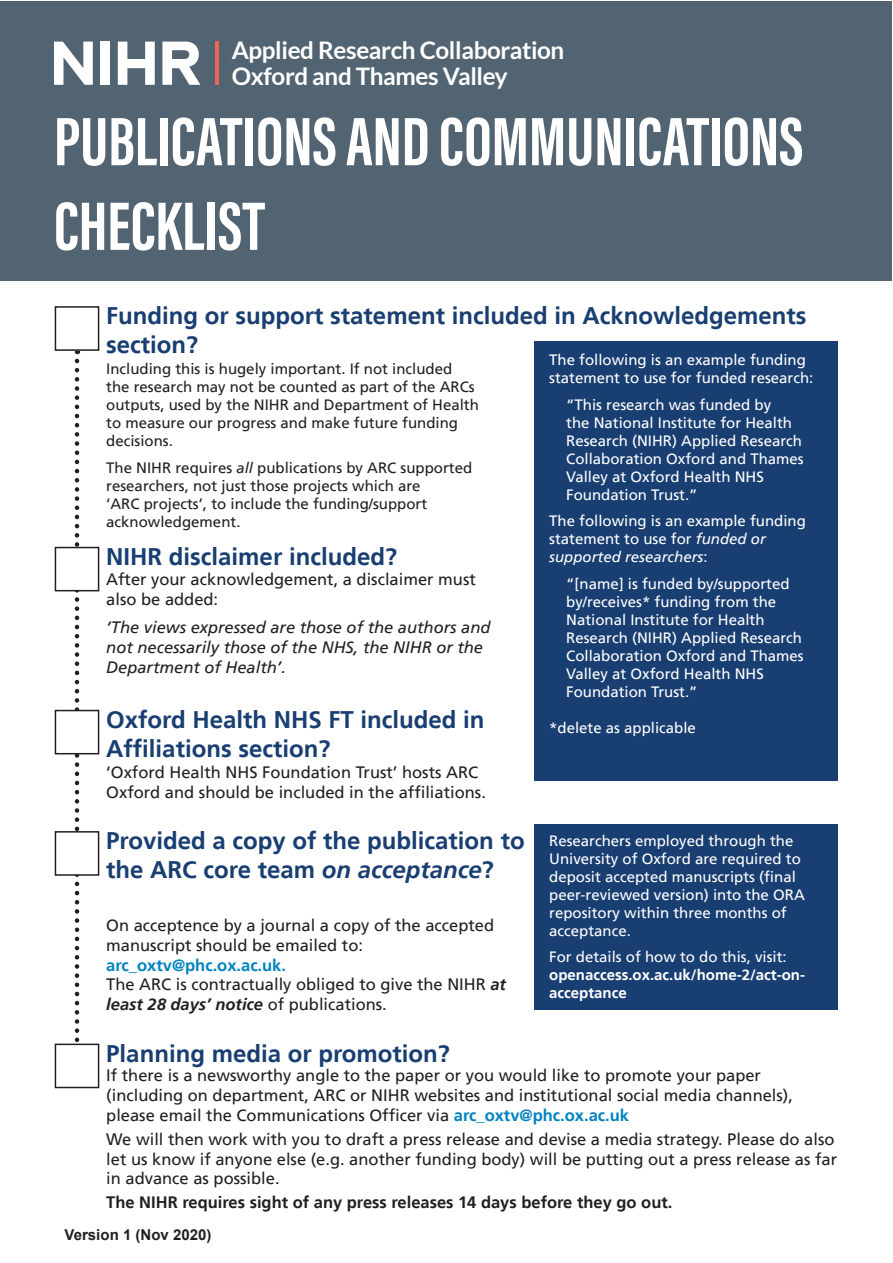
<style>
.page{position:relative;width:893px;height:1263px;background:#fff}
.page>*{position:absolute;margin:0;border:0;box-sizing:border-box;transform-origin:0 0}
.t1{font:700 70.5px/84.6px "Acumin Pro Extra Cond";color:#fff}
.t2{font:700 24.3px/25.7px "Lato";letter-spacing:-.015em;color:#fff}
.t3{font:700 24px/28.8px "Frutiger";color:#193e72}
.t4{font:16.5px/19.8px "Frutiger";color:#231f20}
.t5{font:italic 16.5px/19.8px "Frutiger";color:#231f20}
.t6{font:700 16.5px "Frutiger";color:#231f20}
.t7{font:700 16.5px "Frutiger";color:#0083bf}
.t8{font:15px/18px "Frutiger";color:#fff}
.t9{font:15px/18px "Frutiger";color:#231f20}
.t10{font:700 15px/18px "Frutiger";color:#fff}
.t11{font:700 15px "Arial";color:#231f20}
.s1{font-style:italic}
.s2{font-weight:700;font-style:italic}
.s3{font-weight:700;color:#0083bf}
</style>
<div class="page">
<div style="left:1px;top:1px;width:891px;height:280px;background:#526472"></div>
<svg style="left:75px;top:361px;width:4px;height:682px"></svg>
<div style="left:55px;top:306px;width:44px;height:45px;border:2px solid #231f20"></div>
<div style="left:534px;top:342px;width:304px;height:439px;background:#193e72"></div>
<div style="left:534px;top:824px;width:304px;height:185px;background:#193e72"></div>
<div style="left:55px;top:547px;width:44px;height:44px;background:#fff"></div>
<div style="left:55px;top:547px;width:44px;height:44px;border:2px solid #231f20"></div>
<div style="left:55px;top:710px;width:44px;height:44px;background:#fff"></div>
<div style="left:55px;top:710px;width:44px;height:44px;border:2px solid #231f20"></div>
<div style="left:55px;top:1043px;width:44px;height:45px;border:2px solid #231f20"></div>
<div style="left:55px;top:832px;width:44px;height:43px;background:#fff"></div>
<div style="left:55px;top:831px;width:44px;height:45px;border:2px solid #231f20"></div>
<svg style="left:54px;top:42px;width:39px;height:43px"></svg>
<div style="left:101px;top:42px;width:9px;height:43px;background:#fff"></div>
<svg style="left:118px;top:42px;width:37px;height:43px"></svg>
<svg style="left:162px;top:42px;width:38px;height:43px"></svg>
<hr style="left:215px;top:42px;width:3px;height:43px;background:#ef6555">
<p class="t2" style="left:232px;top:37px;width:334px">Applied Research Collaboration<br>Oxford and Thames Valley</p>
<p class="t1" style="left:54px;top:99px;width:751px">PUBLICATIONS AND COMMUNICATIONS<br>CHECKLIST</p>
<p class="t3" style="left:106px;top:302px;width:702px">Funding or support statement included in Acknowledgements section?</p>
<p class="t9" style="left:106px;top:360px;width:374px">Including this is hugely important. If not included the research may not be counted as part of the ARCs outputs, used by the NIHR and Department of Health to measure our progress and make future funding decisions.</p>
<p class="t9" style="left:106px;top:459px;width:367px">The NIHR requires <span class="s1">all</span> publications by ARC supported researchers, not just those projects which are<br>‘ARC projects’, to include the funding/support acknowledgement.</p>
<p class="t3" style="left:106px;top:542px;width:292px">NIHR disclaimer included?</p>
<p class="t4" style="left:106px;top:570px;width:371px">After your acknowledgement, a disclaimer must also be added:</p>
<p class="t5" style="left:106px;top:618px;width:386px">‘The views expressed are those of the authors and not necessarily those of the NHS, the NIHR or the<br>Department of Health’.</p>
<p class="t8" style="left:549px;top:351px;width:266px">The following is an example funding statement to use for funded research:</p>
<p class="t8" style="left:566px;top:396px;width:239px">“This research was funded by<br>the National Institute for Health<br>Research (NIHR) Applied Research<br>Collaboration Oxford and Thames<br>Valley at Oxford Health NHS<br>Foundation Trust.”</p>
<p class="t8" style="left:549px;top:512px;width:258px">The following is an example funding statement to use for <span class="s1">funded or supported researchers</span>:</p>
<p class="t8" style="left:566px;top:575px;width:239px">“[name] is funded by/supported by/receives* funding from the<br>National Institute for Health<br>Research (NIHR) Applied Research<br>Collaboration Oxford and Thames<br>Valley at Oxford Health NHS<br>Foundation Trust.”</p>
<p class="t8" style="left:549px;top:719px;width:148px">*delete as applicable</p>
<p class="t3" style="left:106px;top:705px;width:380px">Oxford Health NHS FT included in<br>Affiliations section?</p>
<p class="t4" style="left:106px;top:762px;width:381px">‘Oxford Health NHS Foundation Trust’ hosts ARC<br>Oxford and should be included in the affiliations.</p>
<p class="t3" style="left:106px;top:826px;width:420px">Provided a copy of the publication to the ARC core team <span class="s1">on acceptance</span>?</p>
<p class="t4" style="left:106px;top:915px;width:389px">On acceptence by a journal a copy of the accepted manuscript should be emailed to:</p>
<p class="t7" style="left:106px;top:955px;width:181px">arc_oxtv@phc.ox.ac.uk.</p>
<p class="t4" style="left:106px;top:975px;width:401px">The ARC is contractually obliged to give the NIHR <span class="s2">at least 28 days’ notice</span> of publications.</p>
<p class="t3" style="left:106px;top:1039px;width:345px">Planning media or promotion?</p>
<p class="t4" style="left:106px;top:1065px;width:688px">If there is a newsworthy angle to the paper or you would like to promote your paper (including on department, ARC or NIHR websites and institutional social media channels), please email the Communications Officer via <span class="s3">arc_oxtv@phc.ox.ac.uk</span></p>
<p class="t4" style="left:106px;top:1129px;width:732px">We will then work with you to draft a press release and devise a media strategy. Please do also let us know if anyone else (e.g. another funding body) will be putting out a press release as far in advance as possible.</p>
<p class="t6" style="left:106px;top:1193px;width:568px">The NIHR requires sight of any press releases 14 days before they go out.</p>
<p class="t8" style="left:549px;top:832px;width:257px">Researchers employed through the<br>University of Oxford are required to deposit accepted manuscripts (final peer-reviewed version) into the ORA repository within three months of acceptance.</p>
<p class="t8" style="left:549px;top:948px;width:239px">For details of how to do this, visit:</p>
<p class="t10" style="left:549px;top:966px;width:257px">openaccess.ox.ac.uk/home-2/act-on&shy;acceptance</p>
<p class="t11" style="left:65px;top:1224px;width:148px">Version 1 (Nov 2020)</p>
</div>
